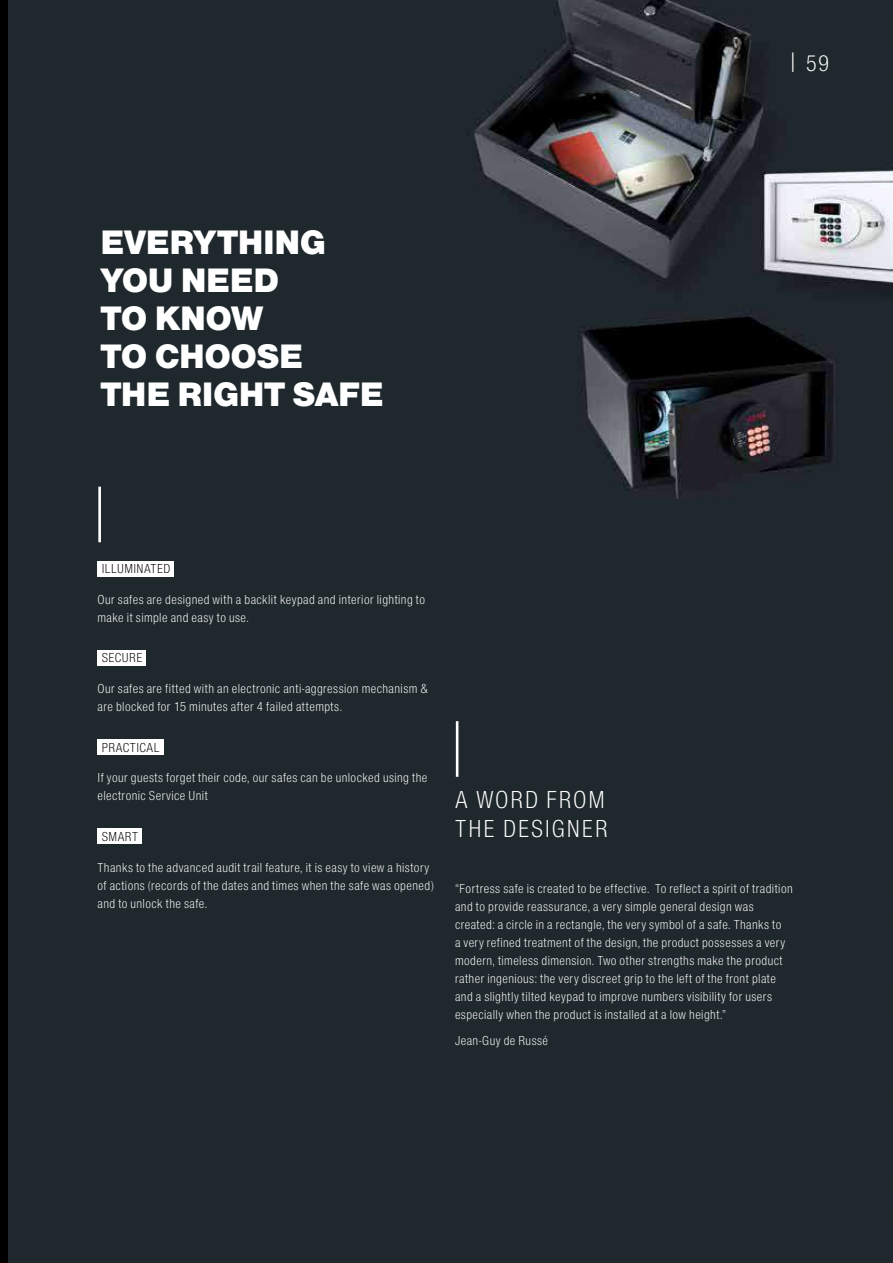
<style>
.page{position:relative;width:893px;height:1263px;background:#fff}
.page>*{position:absolute;margin:0;border:0;box-sizing:border-box;transform-origin:0 0}
.t1{font:35.25px/38px "Nimbus Sans DOT Blac";letter-spacing:-.015em;color:#fff}
.t2{font:25.5px/29.1px "Nimbus Sans DOT Ligh Cond";letter-spacing:.07em;color:#fff}
.t3{font:23.25px "Nimbus Sans DOT Ligh Cond";color:#fff}
.t4{font:13.5px/18px "Nimbus Sans DOT Ligh Cond";letter-spacing:.03em;color:#fff}
.t5{font:13.5px "Nimbus Sans DOT Ligh Cond";letter-spacing:.035em;color:#000}
</style>
<div class="page">
<img style="left:9px;top:0;width:884px;height:1263px">
<div style="left:97px;top:561px;width:77px;height:16px;background:#fff"></div>
<div style="left:97px;top:650px;width:49px;height:16px;background:#fff"></div>
<div style="left:97px;top:739px;width:67px;height:16px;background:#fff"></div>
<div style="left:97px;top:828px;width:45px;height:16px;background:#fff"></div>
<hr style="left:98px;top:487px;width:3px;height:55px;background:#fff">
<hr style="left:456px;top:721px;width:2px;height:56px;background:#fff">
<h3 class="t3" style="left:787px;top:50px;width:44px">| 59</h3>
<h1 class="t1" style="left:100px;top:224px;width:285px">EVERYTHING<br>YOU NEED<br>TO KNOW<br>TO CHOOSE<br>THE RIGHT SAFE</h1>
<p class="t5" style="left:102px;top:561px;width:70px">ILLUMINATED</p>
<p class="t4" style="left:97px;top:591px;width:329px">Our safes are designed with a backlit keypad and interior lighting to make it simple and easy to use.</p>
<p class="t5" style="left:102px;top:650px;width:42px">SECURE</p>
<p class="t4" style="left:97px;top:680px;width:332px">Our safes are fitted with an electronic anti-aggression mechanism &amp; are blocked for 15 minutes after 4 failed attempts.</p>
<p class="t5" style="left:102px;top:740px;width:59px">PRACTICAL</p>
<p class="t4" style="left:97px;top:769px;width:331px">If your guests forget their code, our safes can be unlocked using the electronic Service Unit</p>
<p class="t5" style="left:102px;top:829px;width:38px">SMART</p>
<p class="t4" style="left:97px;top:858px;width:338px">Thanks to the advanced audit trail feature, it is easy to view a history of actions (records of the dates and times when the safe was opened) and to unlock the safe.</p>
<h2 class="t2" style="left:455px;top:785px;width:154px">A WORD FROM<br>THE DESIGNER</h2>
<p class="t4" style="left:455px;top:879px;width:339px">“Fortress safe is created to be effective. To reflect a spirit of tradition and to provide reassurance, a very simple general design was created: a circle in a rectangle, the very symbol of a safe. Thanks to<br>a very refined treatment of the design, the product possesses a very modern, timeless dimension. Two other strengths make the product rather ingenious: the very discreet grip to the left of the front plate and a slightly tilted keypad to improve numbers visibility for users especially when the product is installed at a low height.”</p>
<p class="t4" style="left:455px;top:1032px;width:95px">Jean-Guy de Russé</p>
</div>
